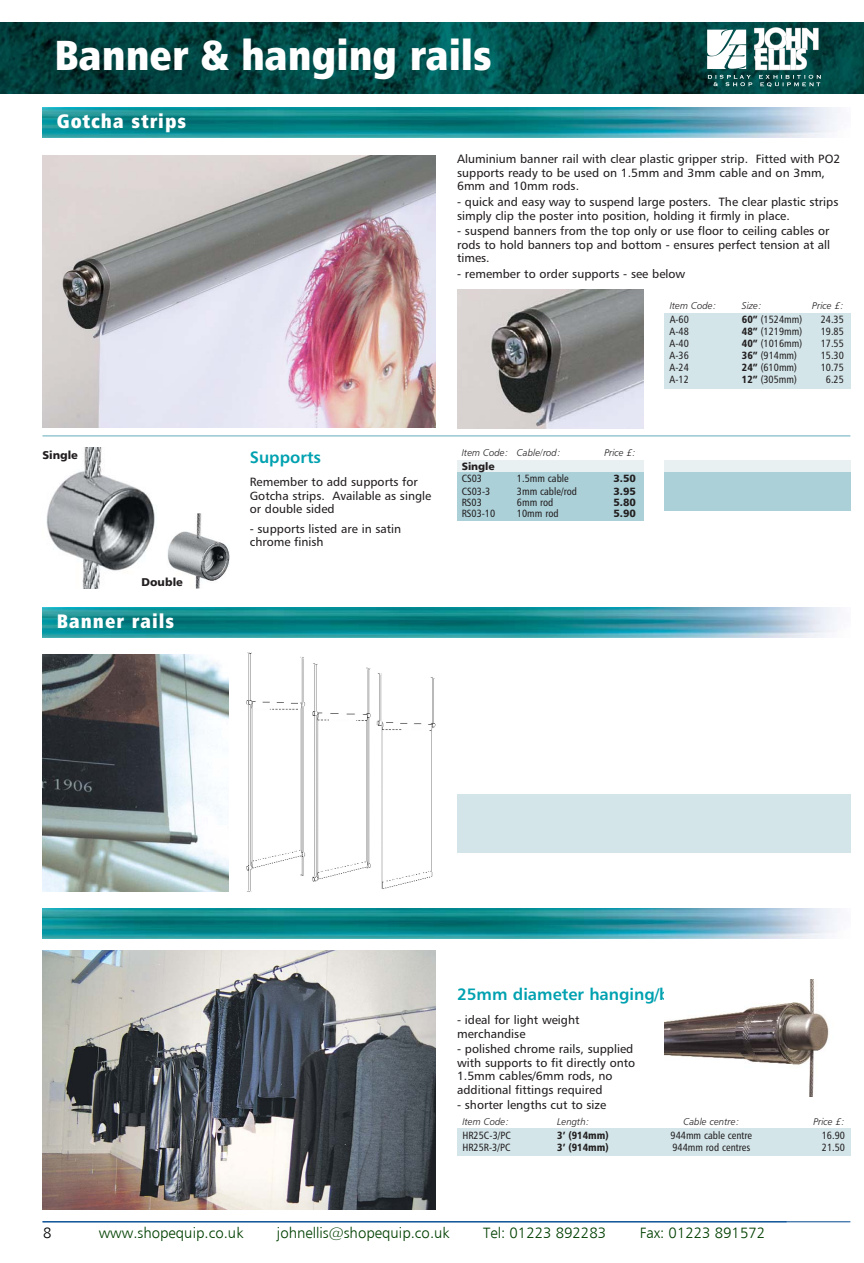
<style>
.page{position:relative;width:864px;height:1263px;background:#fff}
.page>*{position:absolute;margin:0;border:0;box-sizing:border-box;transform-origin:0 0}
.t1{font:42px "Humanist 777 BT Extra Black Cond B";color:#fff}
.t2{font:19.5px "Humanist 777 BT Extra Black Cond B";letter-spacing:.055em;color:#fff}
.t3{font:16.5px "Humanist 777 BT Bold B";color:#00a1b0}
.t4{font:15px "Humanist 777 BT Light B";color:#004000}
.t5{font:15px "Humanist 777 BT Light B";color:#000}
.t6{font:12px/13.5px "Humanist 777 BT Roman B";color:#231f20}
.t7{font:11.25px "Humanist 777 BT Black B";color:#231f20}
.t8{font:10.5px "Humanist 777 BT Roman Condensed B";color:#231f20}
.t9{font:10.5px/12.6px "Humanist 777 BT Black B";color:#231f20}
.t10{font:10.5px "Humanist 777 BT Black Condensed B";color:#231f20}
.t11{font:9.75px "Humanist 777 BT Light Italic B";color:#231f20}
.s1{font-family:"Humanist 777 BT Roman Condensed B"}
.s2{font-family:"Humanist 777 BT Black Condensed B"}
</style>
<div class="page">
<hr style="left:43px;top:1221px;width:807px;height:1px;background:#004990">
<img style="left:43px;top:108px;width:797px;height:29px">
<img style="left:0;top:23px;width:864px;height:71px">
<div style="left:664px;top:313px;width:186px;height:75px;background:#d3e5e9"></div>
<img style="left:46px;top:447px;width:109px;height:141px">
<img style="left:167px;top:513px;width:63px;height:75px">
<div style="left:457px;top:460px;width:186px;height:43px;background:#e8f0f2"></div>
<div style="left:457px;top:472px;width:186px;height:49px;background:#abd0d8"></div>
<img style="left:43px;top:156px;width:393px;height:271px">
<img style="left:457px;top:290px;width:186px;height:139px">
<img style="left:43px;top:608px;width:797px;height:29px">
<div style="left:457px;top:794px;width:393px;height:59px;background:#d3e5e9"></div>
<img style="left:246px;top:652px;width:190px;height:240px">
<hr style="left:43px;top:435px;width:807px;height:2px;background:#97c7d1">
<img style="left:43px;top:654px;width:186px;height:237px">
<img style="left:43px;top:908px;width:797px;height:30px">
<div style="left:457px;top:1128px;width:393px;height:27px;background:#d3e5e9"></div>
<img style="left:43px;top:950px;width:393px;height:259px">
<div style="left:664px;top:460px;width:186px;height:43px;background:#e8f0f2"></div>
<div style="left:664px;top:472px;width:186px;height:39px;background:#abd0d8"></div>
<img style="left:664px;top:979px;width:165px;height:117px">
<img style="left:708px;top:27px;width:113px;height:59px">
<p class="t1" style="left:55px;top:37px;width:439px">Banner &amp; hanging rails</p>
<p class="t2" style="left:57px;top:113px;width:131px">Gotcha strips</p>
<p class="t7" style="left:43px;top:450px;width:37px">Single</p>
<p class="t7" style="left:142px;top:577px;width:43px">Double</p>
<p class="t2" style="left:57px;top:613px;width:119px">Banner rails</p>
<p class="t3" style="left:250px;top:450px;width:73px">Supports</p>
<p class="t6" style="left:250px;top:476px;width:183px">Remember to add supports for<br>Gotcha strips. Available as single or double sided</p>
<p class="t6" style="left:250px;top:522px;width:153px">- supports listed are in satin chrome finish</p>
<p class="t6" style="left:457px;top:153px;width:385px">Aluminium banner rail with clear plastic gripper strip. Fitted with PO2 supports ready to be used on 1.5mm and 3mm cable and on 3mm,<br>6mm and 10mm rods.</p>
<p class="t6" style="left:457px;top:196px;width:383px">- quick and easy way to suspend large posters. The clear plastic strips simply clip the poster into position, holding it firmly in place.</p>
<p class="t6" style="left:457px;top:225px;width:375px;text-align:justify">- suspend banners from the top only or use floor to ceiling cables or rods to hold banners top and bottom - ensures perfect tension at all times.</p>
<p class="t6" style="left:457px;top:267px;width:230px">- remember to order supports - see below</p>
<p class="t11" style="left:462px;top:449px;width:101px">Item Code: Cable/rod:</p>
<p class="t11" style="left:604px;top:449px;width:33px">Price £:</p>
<p class="t9" style="left:462px;top:460px;width:35px">Single<br><span class="s1">CS03</span></p>
<p class="t8" style="left:517px;top:474px;width:53px">1.5mm cable</p>
<p class="t9" style="left:613px;top:473px;width:24px">3.50</p>
<p class="t8" style="left:462px;top:487px;width:30px">CS03-3</p>
<p class="t8" style="left:517px;top:487px;width:62px">3mm cable/rod</p>
<p class="t9" style="left:613px;top:485px;width:24px">3.95</p>
<p class="t8" style="left:462px;top:498px;width:22px">RS03</p>
<p class="t8" style="left:517px;top:498px;width:38px">6mm rod</p>
<p class="t9" style="left:613px;top:497px;width:24px">5.80</p>
<p class="t8" style="left:462px;top:509px;width:35px">RS03-10</p>
<p class="t8" style="left:517px;top:509px;width:43px">10mm rod</p>
<p class="t9" style="left:613px;top:508px;width:24px">5.90</p>
<p class="t11" style="left:670px;top:302px;width:48px">Item Code:</p>
<p class="t11" style="left:742px;top:302px;width:21px">Size:</p>
<p class="t11" style="left:812px;top:302px;width:33px">Price £:</p>
<p class="t8" style="left:670px;top:315px;width:21px">A-60</p>
<p class="t8" style="left:742px;top:315px;width:62px"><span class="s2">60”</span> (1524mm)</p>
<p class="t8" style="left:821px;top:315px;width:25px">24.35</p>
<p class="t8" style="left:670px;top:327px;width:21px">A-48</p>
<p class="t8" style="left:742px;top:327px;width:62px"><span class="s2">48”</span> (1219mm)</p>
<p class="t8" style="left:821px;top:327px;width:25px">19.85</p>
<p class="t8" style="left:670px;top:339px;width:21px">A-40</p>
<p class="t8" style="left:742px;top:339px;width:62px"><span class="s2">40”</span> (1016mm)</p>
<p class="t8" style="left:821px;top:339px;width:25px">17.55</p>
<p class="t8" style="left:670px;top:351px;width:21px">A-36</p>
<p class="t8" style="left:742px;top:351px;width:56px"><span class="s2">36”</span> (914mm)</p>
<p class="t8" style="left:821px;top:351px;width:25px">15.30</p>
<p class="t8" style="left:670px;top:363px;width:21px">A-24</p>
<p class="t8" style="left:742px;top:363px;width:56px"><span class="s2">24”</span> (610mm)</p>
<p class="t8" style="left:821px;top:363px;width:25px">10.75</p>
<p class="t8" style="left:670px;top:375px;width:21px">A-12</p>
<p class="t8" style="left:742px;top:375px;width:56px"><span class="s2">12”</span> (305mm)</p>
<p class="t8" style="left:826px;top:375px;width:20px">6.25</p>
<p class="t3" style="left:457px;top:987px;width:297px">25mm diameter hanging/banner rails</p>
<p class="t6" style="left:457px;top:1014px;width:124px">- ideal for light weight merchandise</p>
<p class="t6" style="left:457px;top:1043px;width:180px">- polished chrome rails, supplied with supports to fit directly onto<br>1.5mm cables/6mm rods, no additional fittings required</p>
<p class="t6" style="left:457px;top:1099px;width:151px">- shorter lengths cut to size</p>
<p class="t11" style="left:462px;top:1117px;width:48px">Item Code:</p>
<p class="t11" style="left:557px;top:1117px;width:34px">Length:</p>
<p class="t11" style="left:683px;top:1117px;width:58px">Cable centre:</p>
<p class="t11" style="left:813px;top:1117px;width:33px">Price £:</p>
<p class="t8" style="left:462px;top:1131px;width:50px">HR25C-3/PC</p>
<p class="t10" style="left:557px;top:1131px;width:53px">3’ (914mm)</p>
<p class="t8" style="left:671px;top:1131px;width:83px">944mm cable centre</p>
<p class="t8" style="left:822px;top:1131px;width:25px">16.90</p>
<p class="t8" style="left:462px;top:1143px;width:50px">HR25R-3/PC</p>
<p class="t10" style="left:557px;top:1143px;width:53px">3’ (914mm)</p>
<p class="t8" style="left:672px;top:1143px;width:80px">944mm rod centres</p>
<p class="t8" style="left:822px;top:1143px;width:25px">21.50</p>
<p class="t5" style="left:43px;top:1223px;width:10px">8</p>
<p class="t4" style="left:99px;top:1223px;width:146px">www.shopequip.co.uk</p>
<p class="t4" style="left:277px;top:1223px;width:174px">johnellis@shopequip.co.uk</p>
<p class="t4" style="left:483px;top:1223px;width:124px">Tel: 01223 892283</p>
<p class="t4" style="left:640px;top:1223px;width:127px">Fax: 01223 891572</p>
</div>
